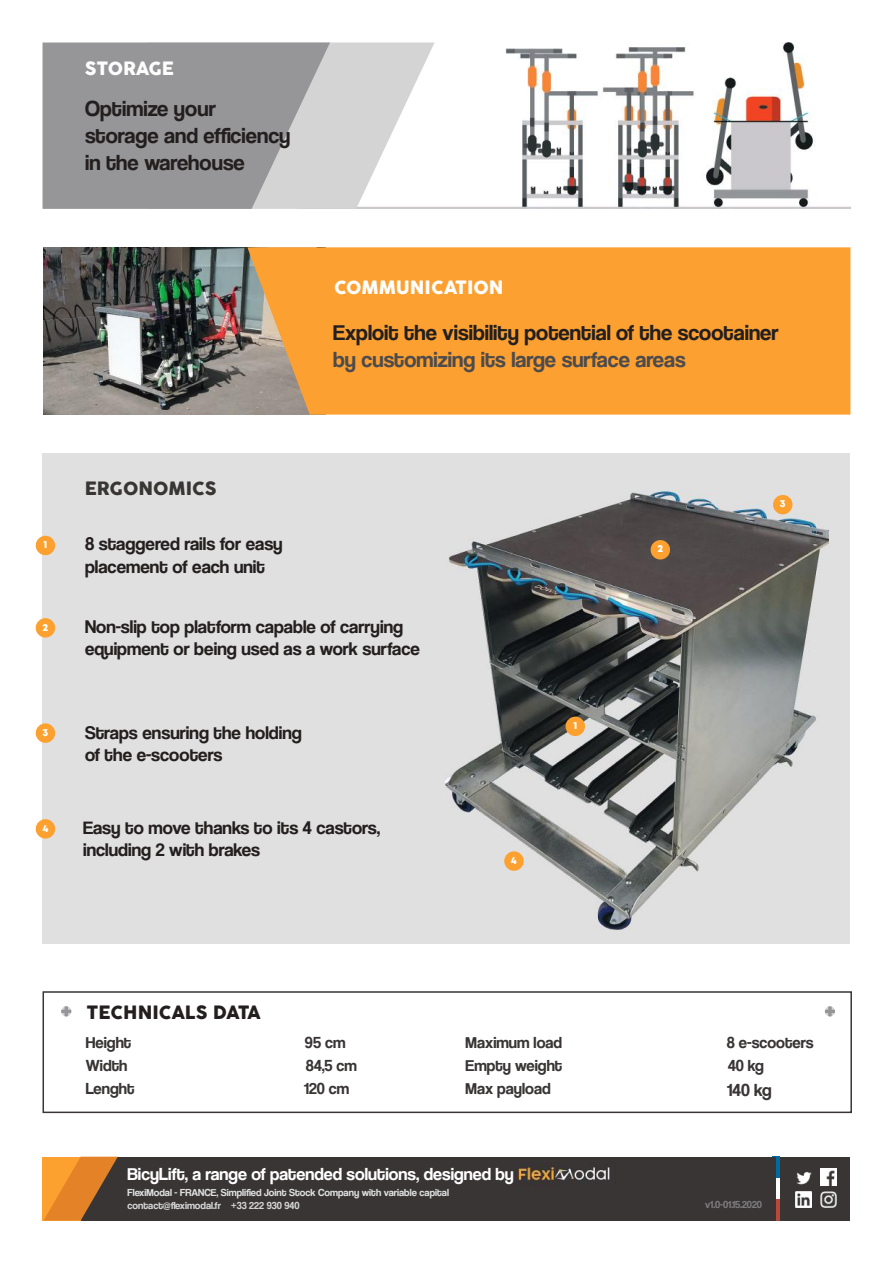
<style>
.page{position:relative;width:893px;height:1263px;background:#fff}
.page>*{position:absolute;margin:0;border:0;box-sizing:border-box;transform-origin:0 0}
.t1{font:22.5px/27px "Coolvetica Rg";color:#241f1f}
.t2{font:22.5px "Coolvetica Rg";color:#4e4b4c}
.t3{font:18.9px/22.6px "Coolvetica Rg";color:#241f1f}
.t4{font:18px "Coolvetica Rg";color:#fff}
.t5{font:18px "COCOGOOSE";color:#fefdfd}
.t6{font:18px "COCOGOOSE";color:#241f1f}
.t7{font:18px "COCOGOOSE";color:#393535}
.t8{font:18px "Coolvetica Rg";color:#393535}
.t9{font:16.5px "Coolvetica Rg";color:#393535}
.t10{font:10.5px "Coolvetica Rg";color:#e0dfdf}
.t11{font:10.5px "Coolvetica Rg";color:#d5d4d5}
.t12{font:10.5px "Coolvetica Rg";color:#7d7c7e}
.t13{font:10.2px "Mont Heavy DEMO";color:#fff}
</style>
<div class="page">
<div style="left:43px;top:1157px;width:807px;height:63px;background:#393535"></div>
<div style="left:43px;top:1157px;width:38px;height:63px;background:#fca12f"></div>
<svg style="left:44px;top:1157px;width:74px;height:63px"></svg>
<img style="left:820px;top:1191px;width:17px;height:17px">
<img style="left:795px;top:1191px;width:17px;height:16px">
<img style="left:820px;top:1169px;width:16px;height:16px">
<img style="left:796px;top:1172px;width:16px;height:13px">
<hr style="left:776px;top:1157px;width:4px;height:21px;background:#006ba2">
<hr style="left:776px;top:1178px;width:4px;height:21px;background:#fff">
<hr style="left:776px;top:1199px;width:4px;height:21px;background:#ba4838">
<img style="left:513px;top:1162px;width:97px;height:24px">
<img style="left:435px;top:43px;width:415px;height:166px">
<svg style="left:330px;top:43px;width:105px;height:166px;fill:#d5d4d5"></svg>
<svg style="left:43px;top:43px;width:287px;height:166px;background:#9e9ea0"></svg>
<div style="left:43px;top:991px;width:809px;height:122px;border:2px solid #393535"></div>
<svg style="left:61px;top:1006px;width:10px;height:10px"></svg>
<svg style="left:825px;top:1006px;width:10px;height:10px"></svg>
<div style="left:43px;top:453px;width:807px;height:490px;background:#e1e0e1"></div>
<div style="left:36px;top:536px;width:19px;height:19px;background:#fca130;border-radius:50%"></div>
<div style="left:36px;top:618px;width:19px;height:19px;background:#fca130;border-radius:50%"></div>
<div style="left:36px;top:819px;width:19px;height:20px;background:#fca130;border-radius:50%"></div>
<img style="left:446px;top:490px;width:382px;height:440px">
<div style="left:36px;top:723px;width:19px;height:20px;background:#fca130;border-radius:50%"></div>
<div style="left:651px;top:540px;width:19px;height:19px;background:#fca130;border-radius:50%"></div>
<div style="left:773px;top:495px;width:19px;height:19px;background:#fca130;border-radius:50%"></div>
<div style="left:504px;top:851px;width:20px;height:20px;background:#fca130;border-radius:50%"></div>
<div style="left:566px;top:717px;width:19px;height:19px;background:#fca130;border-radius:50%"></div>
<img style="left:43px;top:247px;width:204px;height:168px">
<div style="left:247px;top:247px;width:603px;height:168px;background:#fca131"></div>
<p class="t5" style="left:85px;top:55px;width:91px">STORAGE</p>
<p class="t1" style="left:85px;top:95px;width:207px">Optimize your storage and efficiency in the warehouse</p>
<p class="t7" style="left:85px;top:474px;width:133px">ERGONOMICS</p>
<p class="t13" style="left:44px;top:539px;width:5px">1</p>
<p class="t3" style="left:85px;top:532px;width:199px">8 staggered rails for easy placement of each unit</p>
<p class="t5" style="left:334px;top:274px;width:171px">COMMUNICATION</p>
<p class="t1" style="left:333px;top:318px;width:447px">Exploit the visibility potential of the scootainer</p>
<p class="t2" style="left:333px;top:346px;width:354px">by customizing its large surface areas</p>
<p class="t13" style="left:657px;top:543px;width:7px">2</p>
<p class="t13" style="left:780px;top:498px;width:7px">3</p>
<p class="t13" style="left:43px;top:621px;width:7px">2</p>
<p class="t3" style="left:85px;top:615px;width:336px">Non-slip top platform capable of carrying equipment or being used as a work surface</p>
<p class="t13" style="left:43px;top:726px;width:7px">3</p>
<p class="t3" style="left:85px;top:721px;width:218px">Straps ensuring the holding of the e-scooters</p>
<p class="t13" style="left:42px;top:822px;width:8px">4</p>
<p class="t3" style="left:83px;top:816px;width:299px">Easy to move thanks to its 4 castors, including 2 with brakes</p>
<p class="t13" style="left:511px;top:854px;width:8px">4</p>
<p class="t13" style="left:573px;top:720px;width:5px">1</p>
<p class="t6" style="left:86px;top:999px;width:176px">TECHNICALS DATA</p>
<p class="t9" style="left:86px;top:1033px;width:47px">Height</p>
<p class="t9" style="left:305px;top:1033px;width:42px">95 cm</p>
<p class="t9" style="left:466px;top:1033px;width:98px">Maximum load</p>
<p class="t9" style="left:727px;top:1033px;width:88px">8 e-scooters</p>
<p class="t9" style="left:86px;top:1056px;width:43px">Width</p>
<p class="t9" style="left:306px;top:1056px;width:53px">84,5 cm</p>
<p class="t9" style="left:466px;top:1056px;width:98px">Empty weight</p>
<p class="t9" style="left:728px;top:1056px;width:37px">40 kg</p>
<p class="t9" style="left:86px;top:1079px;width:50px">Lenght</p>
<p class="t9" style="left:304px;top:1079px;width:46px">120 cm</p>
<p class="t9" style="left:466px;top:1079px;width:87px">Max payload</p>
<p class="t8" style="left:727px;top:1079px;width:46px">140 kg</p>
<p class="t4" style="left:128px;top:1163px;width:388px">BicyLift, a range of patended solutions, designed by</p>
<p class="t10" style="left:128px;top:1186px;width:323px">FlexiModal - FRANCE, Simplified Joint Stock Company with variable capital</p>
<p class="t11" style="left:128px;top:1199px;width:174px">contact@fleximodal.fr +33 222 930 940</p>
<p class="t12" style="left:705px;top:1198px;width:59px">v1.0-01.15.2020</p>
</div>
